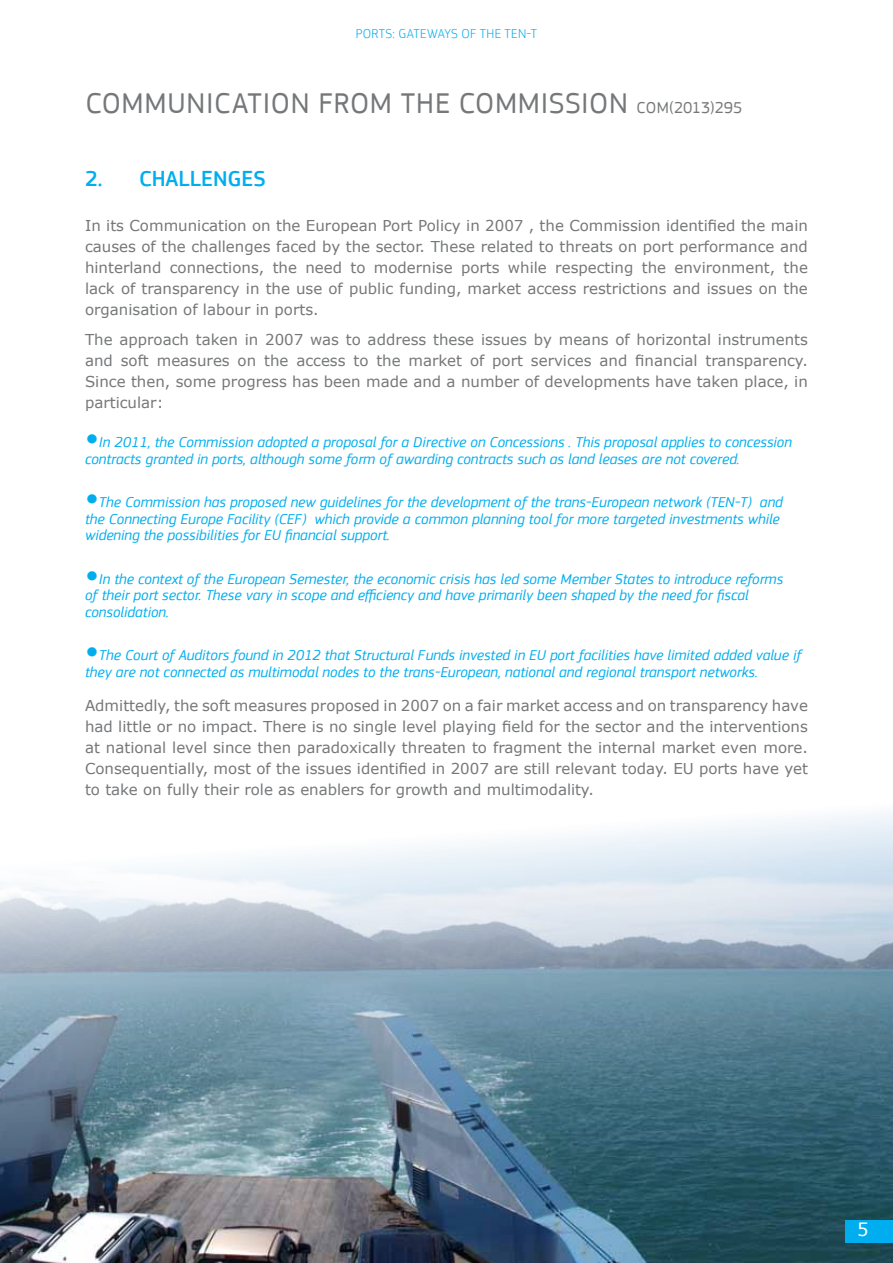
<style>
.page{position:relative;width:893px;height:1263px;background:#fff}
.page>*{position:absolute;margin:0;border:0;box-sizing:border-box;transform-origin:0 0}
.t1{font:30px "EC Square Sans Pro";letter-spacing:.025em;color:#757779}
.t2{font:500 22.5px "EC Square Sans Pro";color:#00aeef}
.t3{font:18px "Verdana";color:#fff}
.t4{font:16.5px "EC Square Sans Pro";letter-spacing:.005em;color:#757779}
.t5{font:15px/21px "Verdana";color:#757779;text-align:justify}
.t6{font:italic 15px/16.5px "EC Square Sans Pro";color:#00aeef}
.t7{font:300 13.5px "EC Square Sans Pro";letter-spacing:.03em;color:#00aeef}
.s1{font-family:"Verdana";font-style:normal;font-size:25.5px}
</style>
<div class="page">
<img style="left:0;top:813px;width:893px;height:450px">
<div style="left:845px;top:1220px;width:48px;height:22px;background:#00aeef"></div>
<p class="t7" style="left:356px;top:25px;width:183px">PORTS: GATEWAYS OF THE TEN-T</p>
<h1 class="t1" style="left:85px;top:85px;width:163px">COMMUNICATION</h1>
<h1 class="t1" style="left:318px;top:85px;width:100px">FROM THE</h1>
<h1 class="t1" style="left:459px;top:85px;width:97px">COMMISSION</h1>
<p class="t4" style="left:637px;top:97px;width:107px">COM(2013)295</p>
<h2 class="t2" style="left:85px;top:166px;width:182px">2. CHALLENGES</h2>
<p class="t5" style="left:85px;top:215px;width:724px">In its Communication on the European Port Policy in 2007 , the Commission identified the main causes of the challenges faced by the sector. These related to threats on port performance and hinterland connections, the need to modernise ports while respecting the environment, the lack of transparency in the use of public funding, market access restrictions and issues on the organisation of labour in ports.</p>
<p class="t5" style="left:85px;top:329px;width:724px">The approach taken in 2007 was to address these issues by means of horizontal instruments and soft measures on the access to the market of port services and financial transparency.<br>Since then, some progress has been made and a number of developments have taken place, in particular:</p>
<p class="t6" style="left:85px;top:434px;width:708px"><span class="s1">•</span>In 2011, the Commission adopted a proposal for a Directive on Concessions . This proposal applies to concession contracts granted in ports, although some form of awarding contracts such as land leases are not covered.</p>
<p class="t6" style="left:85px;top:494px;width:699px"><span class="s1">•</span>The Commission has proposed new guidelines for the development of the trans-European network (TEN-T) and the Connecting Europe Facility (CEF) which provide a common planning tool for more targeted investments while widening the possibilities for EU financial support.</p>
<p class="t6" style="left:85px;top:571px;width:700px"><span class="s1">•</span>In the context of the European Semester, the economic crisis has led some Member States to introduce reforms of their port sector. These vary in scope and efficiency and have primarily been shaped by the need for fiscal consolidation.</p>
<p class="t6" style="left:85px;top:647px;width:718px"><span class="s1">•</span>The Court of Auditors found in 2012 that Structural Funds invested in EU port facilities have limited added value if they are not connected as multimodal nodes to the trans-European, national and regional transport networks.</p>
<p class="t5" style="left:85px;top:695px;width:724px">Admittedly, the soft measures proposed in 2007 on a fair market access and on transparency have had little or no impact. There is no single level playing field for the sector and the interventions at national level since then paradoxically threaten to fragment the internal market even more.<br>Consequentially, most of the issues identified in 2007 are still relevant today. EU ports have yet to take on fully their role as enablers for growth and multimodality.</p>
<p class="t3" style="left:857px;top:1217px;width:13px">5</p>
</div>
